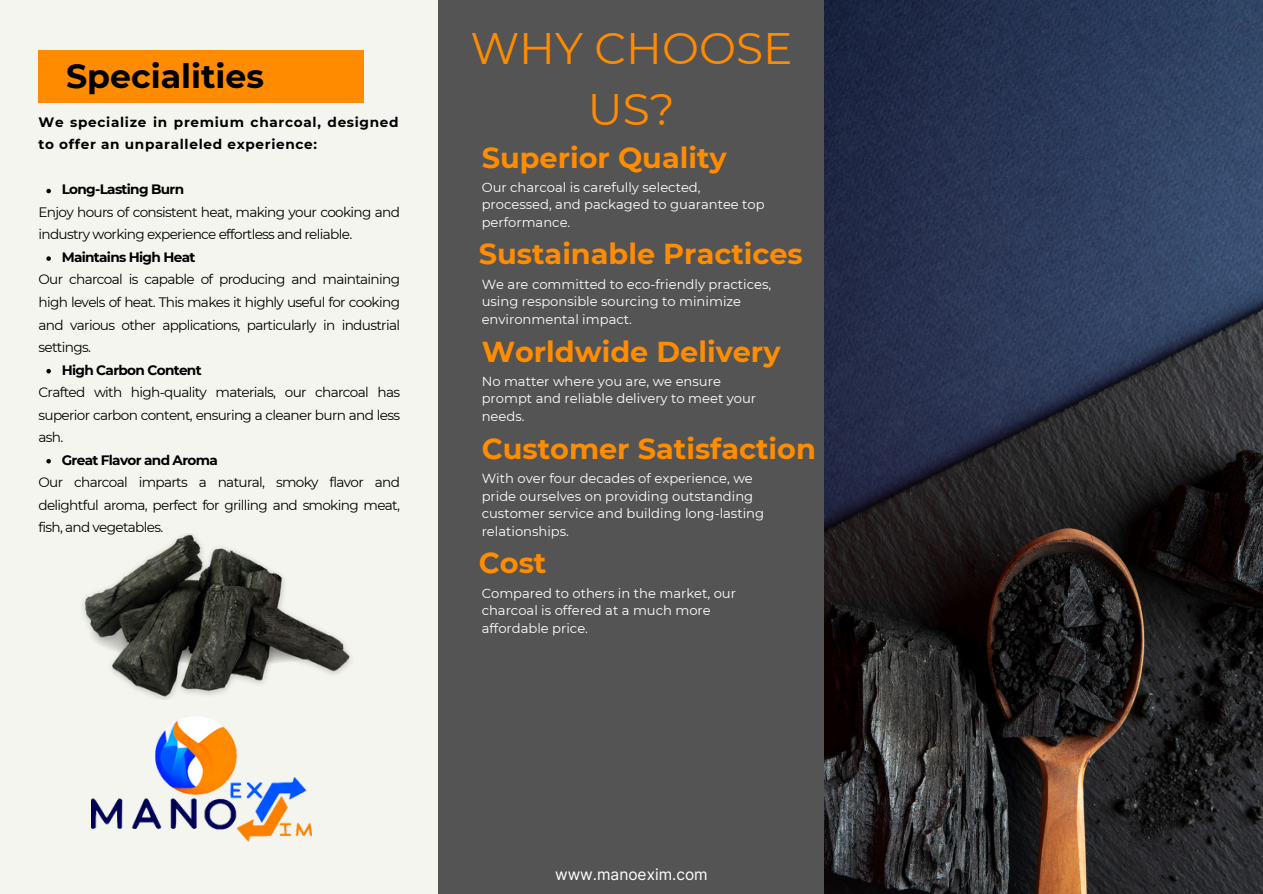
<style>
.page{position:relative;width:1263px;height:894px;background:#fff}
.page>*{position:absolute;margin:0;border:0;box-sizing:border-box;transform-origin:0 0}
.t1{font:44.1px/61.3px "Montserrat";color:#ff8b00;text-align:center}
.t2{font:700 33.15px "Montserrat";color:#000}
.t3{font:700 28.8px "Montserrat";color:#ff8c01}
.t4{font:15.45px "Inter";color:#fff}
.t5{font:13.65px/22.5px "Montserrat";letter-spacing:-.05em;color:#000;text-align:justify}
.t6{font:700 13.65px/22.5px "Montserrat";letter-spacing:.05em;color:#000}
.t7{font:700 13.65px "Montserrat";letter-spacing:-.05em;color:#000}
.t8{font:13.2px/17.5px "Montserrat";color:#fff}
</style>
<div class="page">
<div style="left:0;top:0;width:1263px;height:893px;background:#f5f5ef"></div>
<img style="left:824px;top:0;width:439px;height:892px">
<div style="left:439px;top:0;width:385px;height:893px;background:#545454"></div>
<div style="left:39px;top:50px;width:325px;height:53px;background:#ff8b00"></div>
<img style="left:83px;top:534px;width:268px;height:164px">
<img style="left:91px;top:716px;width:221px;height:124px">
<svg style="left:46px;top:189px;width:5px;height:4px"></svg>
<svg style="left:46px;top:256px;width:5px;height:5px"></svg>
<svg style="left:46px;top:369px;width:5px;height:4px"></svg>
<svg style="left:46px;top:459px;width:5px;height:4px"></svg>
<h3 class="t2" style="left:66px;top:55px;width:200px">Specialities</h3>
<p class="t6" style="left:39px;top:111px;width:362px">We specialize in premium charcoal, designed to offer an unparalleled experience:</p>
<h3 class="t7" style="left:62px;top:181px;width:124px">Long-Lasting Burn</h3>
<p class="t5" style="left:39px;top:201px;width:363px">Enjoy hours of consistent heat, making your cooking and industry working experience effortless and reliable.</p>
<h4 class="t7" style="left:62px;top:249px;width:135px">Maintains High Heat</h4>
<p class="t5" style="left:39px;top:268px;width:363px">Our charcoal is capable of producing and maintaining high levels of heat. This makes it highly useful for cooking and various other applications, particularly in industrial settings.</p>
<h2 class="t7" style="left:62px;top:361px;width:141px">High Carbon Content</h2>
<h5 class="t5" style="left:39px;top:381px;width:363px">Crafted with high-quality materials, our charcoal has superior carbon content, ensuring a cleaner burn and less ash.</h5>
<p class="t7" style="left:62px;top:451px;width:158px">Great Flavor and Aroma</p>
<p class="t5" style="left:39px;top:471px;width:363px">Our charcoal imparts a natural, smoky flavor and delightful aroma, perfect for grilling and smoking meat, fish, and vegetables.</p>
<p class="t1" style="left:470px;top:18px;width:324px">WHY CHOOSE<br>US?</p>
<p class="t3" style="left:482px;top:140px;width:247px">Superior Quality</p>
<h3 class="t8" style="left:482px;top:178px;width:285px">Our charcoal is carefully selected, processed, and packaged to guarantee top performance.</h3>
<h1 class="t3" style="left:479px;top:236px;width:326px">Sustainable Practices</h1>
<p class="t8" style="left:482px;top:275px;width:291px">We are committed to eco-friendly practices, using responsible sourcing to minimize environmental impact.</p>
<h3 class="t3" style="left:482px;top:333px;width:300px">Worldwide Delivery</h3>
<h3 class="t8" style="left:482px;top:372px;width:276px">No matter where you are, we ensure prompt and reliable delivery to meet your needs.</h3>
<p class="t3" style="left:482px;top:430px;width:336px">Customer Satisfaction</p>
<p class="t8" style="left:482px;top:469px;width:284px">With over four decades of experience, we pride ourselves on providing outstanding customer service and building long-lasting relationships.</p>
<p class="t3" style="left:479px;top:545px;width:69px">Cost</p>
<p class="t8" style="left:482px;top:584px;width:256px">Compared to others in the market, our charcoal is offered at a much more affordable price.</p>
<p class="t4" style="left:555px;top:864px;width:154px">www.manoexim.com</p>
</div>
